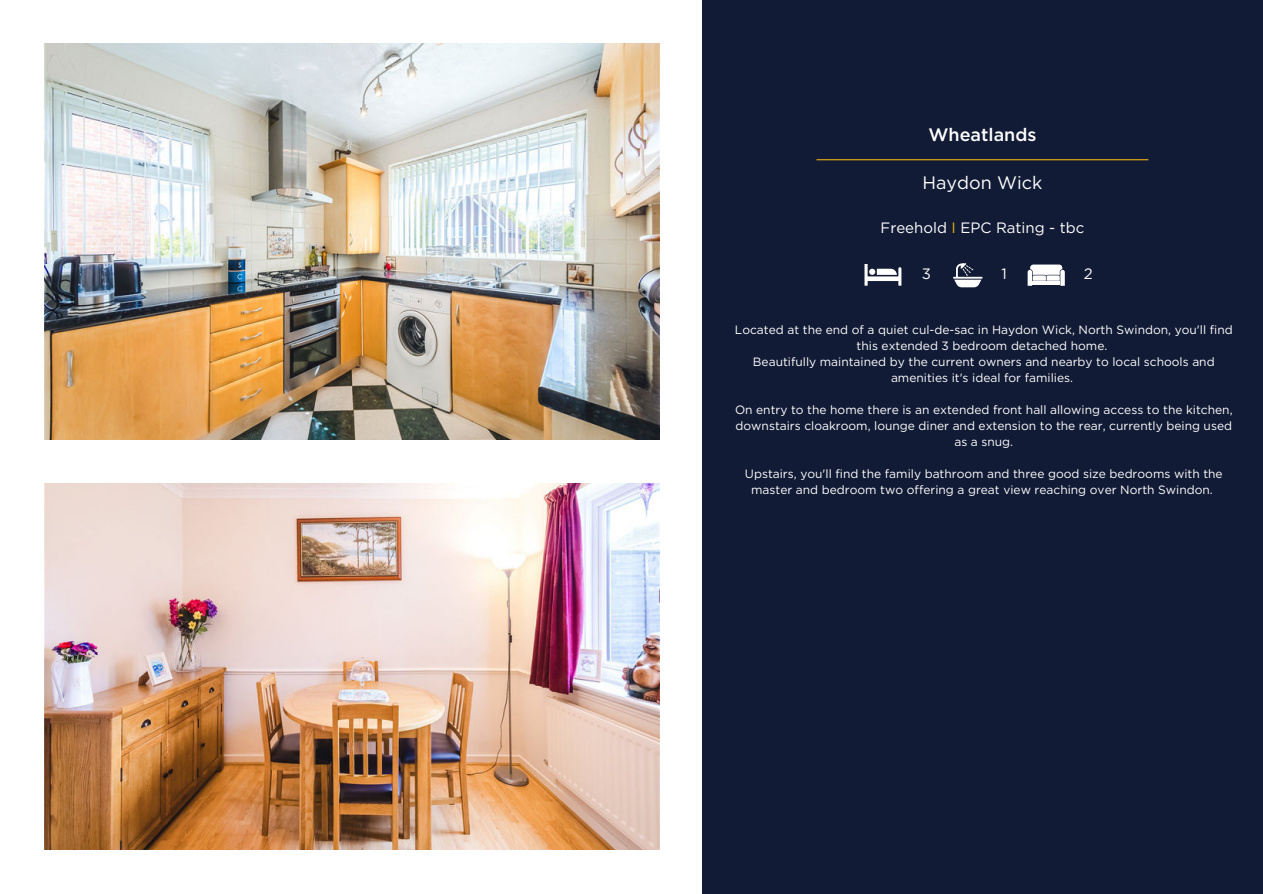
<style>
.page{position:relative;width:1263px;height:894px;background:#fff}
.page>*{position:absolute;margin:0;border:0;box-sizing:border-box;transform-origin:0 0}
.t1{font:500 18px "Gotham";color:#fff}
.t2{font:18px "Gotham";color:#fff}
.t3{font:15px "Gotham";color:#fff}
.t4{font:12px/16px "Gotham";color:#fff;text-align:center}
.s1{color:#efaf12}
</style>
<div class="page">
<img style="left:44px;top:44px;width:616px;height:395px">
<div style="left:702px;top:0;width:561px;height:893px;background:#111b35"></div>
<hr style="left:816px;top:159px;width:332px;height:1px;background:#efaf12">
<svg style="left:864px;top:264px;width:37px;height:21px"></svg>
<svg style="left:953px;top:263px;width:29px;height:24px"></svg>
<svg style="left:1028px;top:264px;width:37px;height:22px"></svg>
<img style="left:44px;top:483px;width:616px;height:366px">
<h1 class="t1" style="left:928px;top:123px;width:110px">Wheatlands</h1>
<h1 class="t2" style="left:922px;top:171px;width:121px">Haydon Wick</h1>
<p class="t3" style="left:880px;top:218px;width:205px">Freehold <span class="s1">I</span> EPC Rating - tbc</p>
<p class="t3" style="left:922px;top:264px;width:11px">3</p>
<p class="t3" style="left:1001px;top:264px;width:7px">1</p>
<p class="t3" style="left:1084px;top:264px;width:10px">2</p>
<p class="t4" style="left:735px;top:321px;width:499px">Located at the end of a quiet cul-de-sac in Haydon Wick, North Swindon, you'll find this extended 3 bedroom detached home.<br>Beautifully maintained by the current owners and nearby to local schools and amenities it's ideal for families.</p>
<p class="t4" style="left:735px;top:401px;width:499px">On entry to the home there is an extended front hall allowing access to the kitchen, downstairs cloakroom, lounge diner and extension to the rear, currently being used as a snug.</p>
<p class="t4" style="left:745px;top:465px;width:479px">Upstairs, you'll find the family bathroom and three good size bedrooms with the master and bedroom two offering a great view reaching over North Swindon.</p>
</div>
